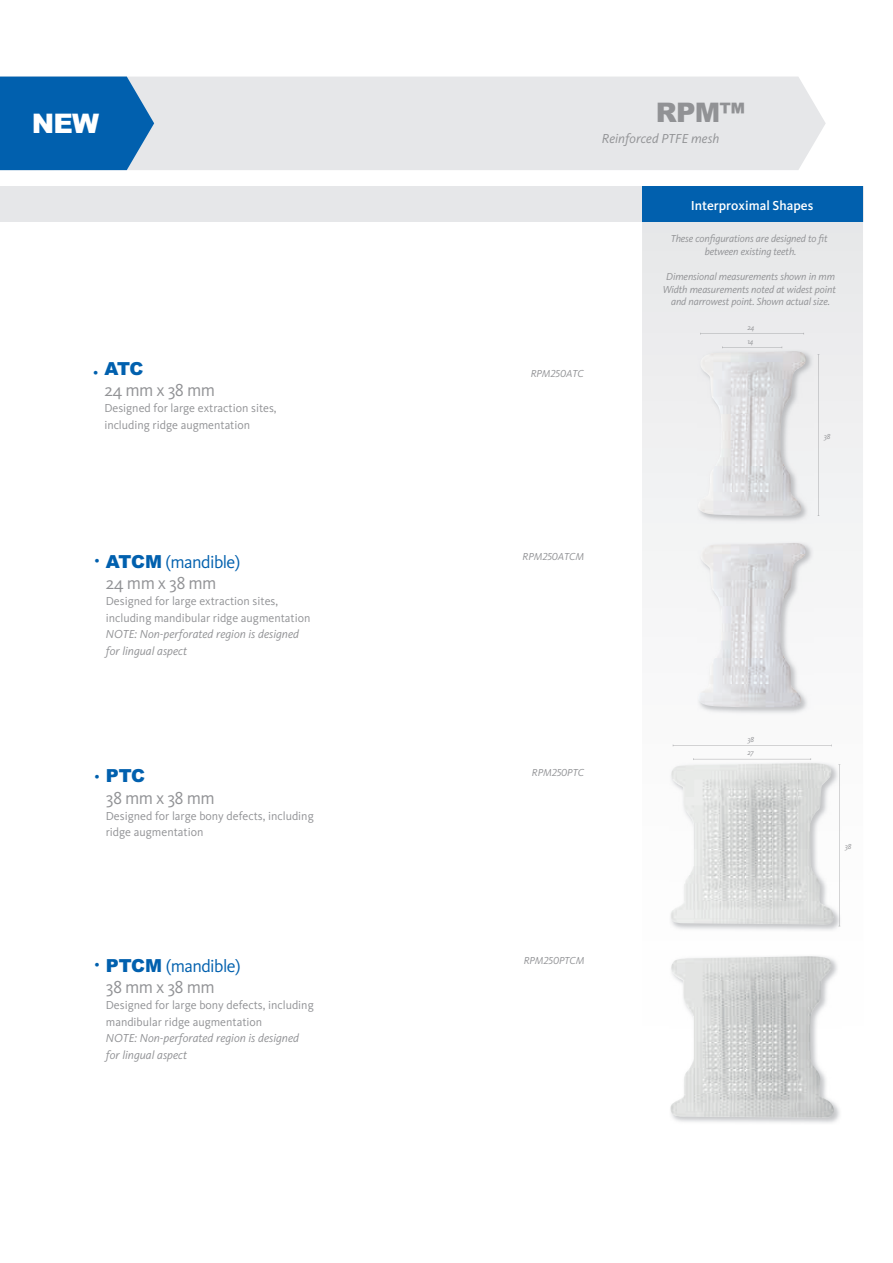
<style>
.page{position:relative;width:893px;height:1263px;background:#fff}
.page>*{position:absolute;margin:0;border:0;box-sizing:border-box;transform-origin:0 0}
.t1{font:900 27px "Arial";color:#919295}
.t2{font:900 27px "Arial";color:#fff}
.t3{font:18px/21px "Kievit Pro";letter-spacing:-.03em;color:#0160ae}
.t4{font:18px "Kievit Pro";letter-spacing:-.03em;color:#919295}
.t5{font:900 18px "Arial";letter-spacing:-.035em;color:#0160ae}
.t6{font:500 13.5px "Kievit Pro";color:#fff}
.t7{font:italic 13.5px "Kievit Pro";color:#919295}
.t8{font:12px/16.5px "Kievit Pro";color:#919295}
.t9{font:italic 12px/16.5px "Kievit Pro";color:#919295}
.t10{font:italic 10.5px/12.6px "Kievit Pro";letter-spacing:-.01em;color:#919295;text-align:center}
.t11{font:italic 7.5px/13.6px "Kievit Pro";color:#919295}
.s1{font-family:"Arial";font-weight:900}
.s2{color:#919295}
</style>
<div class="page">
<div style="left:0;top:187px;width:863px;height:35px;background:#e6e7e9"></div>
<svg style="left:642px;top:222px;width:221px;height:525px"></svg>
<div style="left:642px;top:187px;width:221px;height:35px;background:#0160ae"></div>
<img style="left:697px;top:541px;width:117px;height:174px">
<img style="left:697px;top:543px;width:110px;height:165px">
<img style="left:673px;top:960px;width:167px;height:163px">
<img style="left:670px;top:956px;width:164px;height:162px">
<div style="left:154px;top:77px;width:672px;height:93px;background:#e6e7e9"></div>
<img style="left:697px;top:349px;width:117px;height:174px">
<img style="left:697px;top:351px;width:110px;height:165px">
<svg style="left:722px;top:346px;width:61px;height:2px"></svg>
<svg style="left:700px;top:333px;width:105px;height:2px"></svg>
<svg style="left:817px;top:354px;width:2px;height:163px"></svg>
<img style="left:672px;top:762px;width:169px;height:169px">
<img style="left:670px;top:763px;width:164px;height:161px">
<svg style="left:673px;top:744px;width:159px;height:2px"></svg>
<svg style="left:693px;top:758px;width:119px;height:2px"></svg>
<svg style="left:838px;top:765px;width:2px;height:162px"></svg>
<svg style="left:0;top:77px;width:154px;height:93px"></svg>
<h1 class="t2" style="left:32px;top:104px;width:69px">NEW</h1>
<h2 class="t5" style="left:104px;top:355px;width:41px">ATC</h2>
<h2 class="t4" style="left:104px;top:379px;width:112px">24 mm x 38 mm</h2>
<p class="t8" style="left:104px;top:400px;width:174px">Designed for large extraction sites, including ridge augmentation</p>
<h2 class="t3" style="left:106px;top:551px;width:136px"><span class="s1">ATCM</span> (mandible)<br><span class="s2">24 mm x 38 mm</span></h2>
<p class="t8" style="left:106px;top:593px;width:206px">Designed for large extraction sites, including mandibular ridge augmentation</p>
<p class="t9" style="left:106px;top:626px;width:195px">NOTE: Non-perforated region is designed for lingual aspect</p>
<h2 class="t5" style="left:106px;top:763px;width:41px">PTC</h2>
<h2 class="t4" style="left:106px;top:787px;width:110px">38 mm x 38 mm</h2>
<p class="t8" style="left:106px;top:808px;width:209px">Designed for large bony defects, including ridge augmentation</p>
<h2 class="t3" style="left:106px;top:955px;width:136px"><span class="s1">PTCM</span> (mandible)<br><span class="s2">38 mm x 38 mm</span></h2>
<p class="t8" style="left:106px;top:997px;width:209px">Designed for large bony defects, including mandibular ridge augmentation</p>
<p class="t9" style="left:106px;top:1030px;width:195px">NOTE: Non-perforated region is designed for lingual aspect</p>
<h1 class="t1" style="left:656px;top:93px;width:91px">RPM™</h1>
<p class="t7" style="left:602px;top:131px;width:119px">Reinforced PTFE mesh</p>
<p class="t10" style="left:531px;top:367px;width:55px">RPM250ATC</p>
<p class="t6" style="left:691px;top:197px;width:124px">Interproximal Shapes</p>
<p class="t10" style="left:671px;top:232px;width:159px">These configurations are designed to fit between existing teeth.</p>
<p class="t10" style="left:663px;top:270px;width:175px">Dimensional measurements shown in mm<br>Width measurements noted at widest point and narrowest point. Shown actual size.</p>
<p class="t11" style="left:748px;top:320px;width:8px">24</p>
<p class="t11" style="left:748px;top:334px;width:8px">14</p>
<p class="t11" style="left:824px;top:429px;width:8px">38</p>
<p class="t10" style="left:522px;top:550px;width:63px">RPM250ATCM</p>
<p class="t10" style="left:532px;top:766px;width:54px">RPM250PTC</p>
<p class="t10" style="left:524px;top:954px;width:62px">RPM250PTCM</p>
<p class="t11" style="left:748px;top:732px;width:8px">38<br>27</p>
<p class="t11" style="left:845px;top:839px;width:8px">38</p>
</div>
